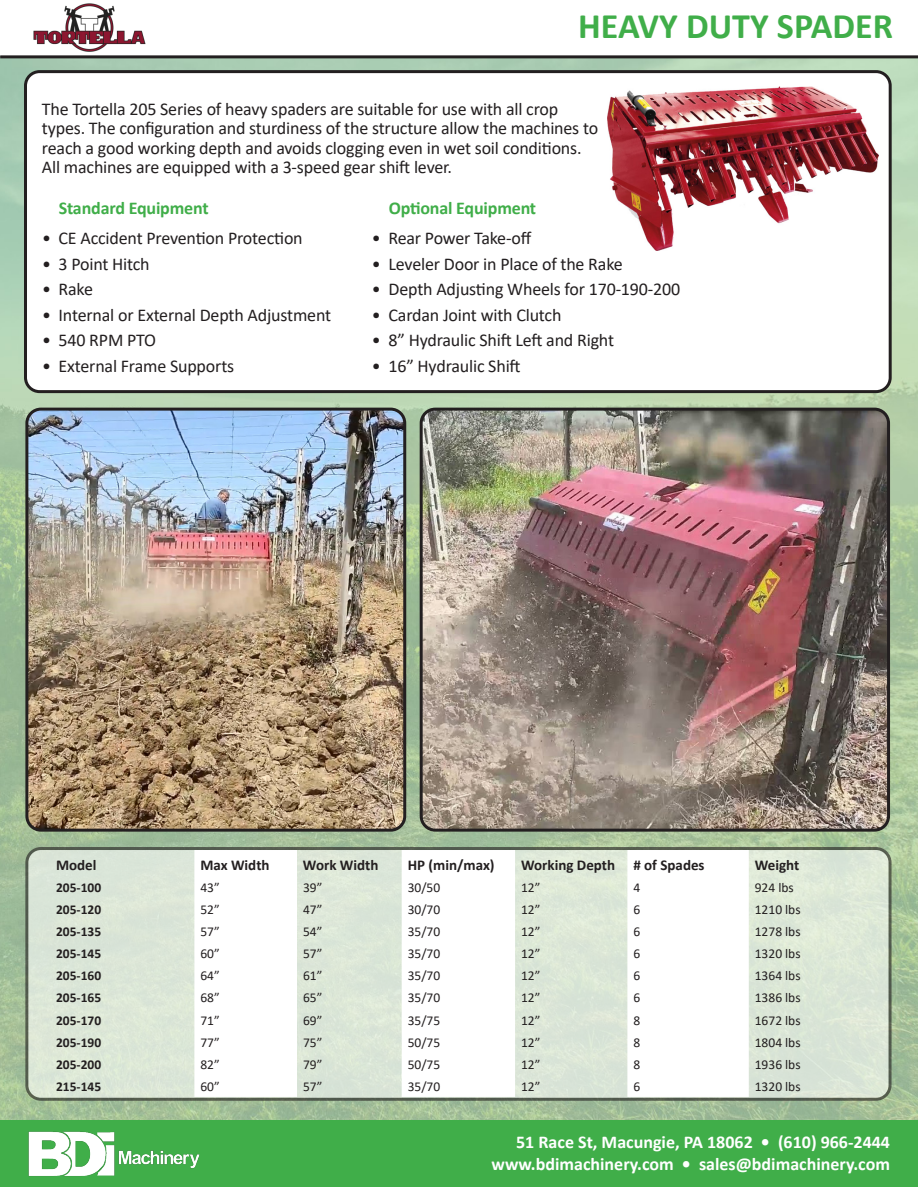
<style>
.page{position:relative;width:918px;height:1188px;background:#fff}
.page>*{position:absolute;margin:0;border:0;box-sizing:border-box;transform-origin:0 0}
.t1{font:700 36px "Calibri";color:#40ae49}
.t2{font:18px/19.4px "Calibri";letter-spacing:-.01em;color:#231f20}
.t3{font:700 18px/21.6px "Calibri";color:#fff;text-align:right}
.t4{font:700 18px "Calibri";letter-spacing:-.01em;color:#40ae49}
.t5{font:700 15px "Calibri";color:#231f20}
.t6{font:13.5px "Calibri";color:#231f20}
.t7{font:700 13.5px "Calibri";color:#231f20}
</style>
<div class="page">
<img style="left:0;top:58px;width:918px;height:1063px">
<hr style="left:0;top:55px;width:918px;height:3px;background:#231f20">
<div style="left:0;top:1121px;width:918px;height:66px;background:#40ae49"></div>
<img style="left:28px;top:1131px;width:172px;height:45px">
<div style="left:26px;top:72px;width:864px;height:320px;background:#fff;border-radius:14px"></div>
<div style="left:24px;top:70px;width:868px;height:323px;border:3px solid #231f20;border-radius:14px"></div>
<div style="left:27px;top:849px;width:863px;height:250px;background:#dce6d7;border-radius:14px"></div>
<div style="left:25px;top:847px;width:867px;height:254px;border:3px solid #231f20;border-radius:14px"></div>
<svg style="left:194px;top:850px;width:555px;height:247px;fill:#fff"></svg>
<img style="left:33px;top:4px;width:113px;height:48px">
<img style="left:608px;top:86px;width:270px;height:164px">
<img style="left:421px;top:409px;width:468px;height:421px">
<div style="left:420px;top:408px;width:470px;height:424px;border:3px solid #231f20;border-radius:14px"></div>
<img style="left:27px;top:409px;width:378px;height:421px">
<div style="left:25px;top:408px;width:381px;height:424px;border:3px solid #231f20;border-radius:14px"></div>
<h1 class="t1" style="left:578px;top:1px;width:316px">HEAVY DUTY SPADER</h1>
<p class="t2" style="left:42px;top:99px;width:558px">The Tortella 205 Series of heavy spaders are suitable for use with all crop types. The configuration and sturdiness of the structure allow the machines to reach a good working depth and avoids clogging even in wet soil conditions.<br>All machines are equipped with a 3-speed gear shift lever.</p>
<p class="t4" style="left:59px;top:195px;width:151px">Standard Equipment</p>
<p class="t2" style="left:42px;top:228px;width:262px">• CE Accident Prevention Protection</p>
<p class="t2" style="left:42px;top:254px;width:109px">• 3 Point Hitch</p>
<p class="t2" style="left:42px;top:279px;width:52px">• Rake</p>
<p class="t2" style="left:42px;top:305px;width:291px">• Internal or External Depth Adjustment</p>
<p class="t2" style="left:42px;top:330px;width:116px">• 540 RPM PTO</p>
<p class="t2" style="left:42px;top:356px;width:194px">• External Frame Supports</p>
<p class="t4" style="left:389px;top:195px;width:149px">Optional Equipment</p>
<p class="t2" style="left:372px;top:228px;width:161px">• Rear Power Take-off</p>
<p class="t2" style="left:372px;top:254px;width:252px">• Leveler Door in Place of the Rake</p>
<p class="t2" style="left:372px;top:279px;width:310px">• Depth Adjusting Wheels for 170-190-200</p>
<p class="t2" style="left:372px;top:305px;width:191px">• Cardan Joint with Clutch</p>
<p class="t2" style="left:372px;top:330px;width:244px">• 8” Hydraulic Shift Left and Right</p>
<p class="t2" style="left:372px;top:356px;width:150px">• 16” Hydraulic Shift</p>
<p class="t5" style="left:56px;top:854px;width:42px">Model</p>
<p class="t5" style="left:200px;top:854px;width:71px">Max Width</p>
<p class="t5" style="left:303px;top:854px;width:77px">Work Width</p>
<p class="t5" style="left:408px;top:854px;width:88px">HP (min/max)</p>
<p class="t5" style="left:521px;top:854px;width:185px">Working Depth # of Spades</p>
<p class="t5" style="left:755px;top:854px;width:46px">Weight</p>
<p class="t7" style="left:56px;top:878px;width:47px">205-100</p>
<p class="t6" style="left:200px;top:878px;width:21px">43”</p>
<p class="t6" style="left:303px;top:878px;width:21px">39”</p>
<p class="t6" style="left:408px;top:878px;width:34px">30/50</p>
<p class="t6" style="left:521px;top:878px;width:21px">12”</p>
<p class="t6" style="left:633px;top:878px;width:8px">4</p>
<p class="t6" style="left:755px;top:878px;width:40px">924 lbs</p>
<p class="t7" style="left:56px;top:900px;width:47px">205-120</p>
<p class="t6" style="left:200px;top:900px;width:21px">52”</p>
<p class="t6" style="left:303px;top:900px;width:21px">47”</p>
<p class="t6" style="left:408px;top:900px;width:34px">30/70</p>
<p class="t6" style="left:521px;top:900px;width:21px">12”</p>
<p class="t6" style="left:633px;top:900px;width:8px">6</p>
<p class="t6" style="left:755px;top:900px;width:47px">1210 lbs</p>
<p class="t7" style="left:56px;top:922px;width:47px">205-135</p>
<p class="t6" style="left:200px;top:922px;width:21px">57”</p>
<p class="t6" style="left:303px;top:922px;width:21px">54”</p>
<p class="t6" style="left:408px;top:922px;width:34px">35/70</p>
<p class="t6" style="left:521px;top:922px;width:21px">12”</p>
<p class="t6" style="left:633px;top:922px;width:8px">6</p>
<p class="t6" style="left:755px;top:922px;width:47px">1278 lbs</p>
<p class="t7" style="left:56px;top:944px;width:47px">205-145</p>
<p class="t6" style="left:200px;top:944px;width:21px">60”</p>
<p class="t6" style="left:303px;top:944px;width:21px">57”</p>
<p class="t6" style="left:408px;top:944px;width:34px">35/70</p>
<p class="t6" style="left:521px;top:944px;width:21px">12”</p>
<p class="t6" style="left:633px;top:944px;width:8px">6</p>
<p class="t6" style="left:755px;top:944px;width:47px">1320 lbs</p>
<p class="t7" style="left:56px;top:966px;width:47px">205-160</p>
<p class="t6" style="left:200px;top:966px;width:21px">64”</p>
<p class="t6" style="left:303px;top:966px;width:21px">61”</p>
<p class="t6" style="left:408px;top:966px;width:34px">35/70</p>
<p class="t6" style="left:521px;top:966px;width:21px">12”</p>
<p class="t6" style="left:633px;top:966px;width:8px">6</p>
<p class="t6" style="left:755px;top:966px;width:47px">1364 lbs</p>
<p class="t7" style="left:56px;top:988px;width:47px">205-165</p>
<p class="t6" style="left:200px;top:989px;width:21px">68”</p>
<p class="t6" style="left:303px;top:989px;width:21px">65”</p>
<p class="t6" style="left:408px;top:989px;width:34px">35/70</p>
<p class="t6" style="left:521px;top:989px;width:21px">12”</p>
<p class="t6" style="left:633px;top:989px;width:8px">6</p>
<p class="t6" style="left:755px;top:989px;width:47px">1386 lbs</p>
<p class="t7" style="left:56px;top:1011px;width:47px">205-170</p>
<p class="t6" style="left:200px;top:1011px;width:21px">71”</p>
<p class="t6" style="left:303px;top:1011px;width:21px">69”</p>
<p class="t6" style="left:408px;top:1011px;width:34px">35/75</p>
<p class="t6" style="left:521px;top:1011px;width:21px">12”</p>
<p class="t6" style="left:633px;top:1011px;width:8px">8</p>
<p class="t6" style="left:755px;top:1011px;width:47px">1672 lbs</p>
<p class="t7" style="left:56px;top:1033px;width:47px">205-190</p>
<p class="t6" style="left:200px;top:1033px;width:21px">77”</p>
<p class="t6" style="left:303px;top:1033px;width:21px">75”</p>
<p class="t6" style="left:408px;top:1033px;width:34px">50/75</p>
<p class="t6" style="left:521px;top:1033px;width:21px">12”</p>
<p class="t6" style="left:633px;top:1033px;width:8px">8</p>
<p class="t6" style="left:755px;top:1033px;width:47px">1804 lbs</p>
<p class="t7" style="left:56px;top:1055px;width:47px">205-200</p>
<p class="t6" style="left:200px;top:1055px;width:21px">82”</p>
<p class="t6" style="left:303px;top:1055px;width:21px">79”</p>
<p class="t6" style="left:408px;top:1055px;width:34px">50/75</p>
<p class="t6" style="left:521px;top:1055px;width:21px">12”</p>
<p class="t6" style="left:633px;top:1055px;width:8px">8</p>
<p class="t6" style="left:755px;top:1055px;width:47px">1936 lbs</p>
<p class="t7" style="left:56px;top:1077px;width:47px">215-145</p>
<p class="t6" style="left:200px;top:1077px;width:21px">60”</p>
<p class="t6" style="left:303px;top:1077px;width:21px">57”</p>
<p class="t6" style="left:408px;top:1077px;width:34px">35/70</p>
<p class="t6" style="left:521px;top:1077px;width:21px">12”</p>
<p class="t6" style="left:633px;top:1077px;width:8px">6</p>
<p class="t6" style="left:755px;top:1077px;width:47px">1320 lbs</p>
<p class="t3" style="left:492px;top:1131px;width:400px">51 Race St, Macungie, PA 18062 • (610) 966-2444 www.bdimachinery.com • sales@bdimachinery.com</p>
</div>
